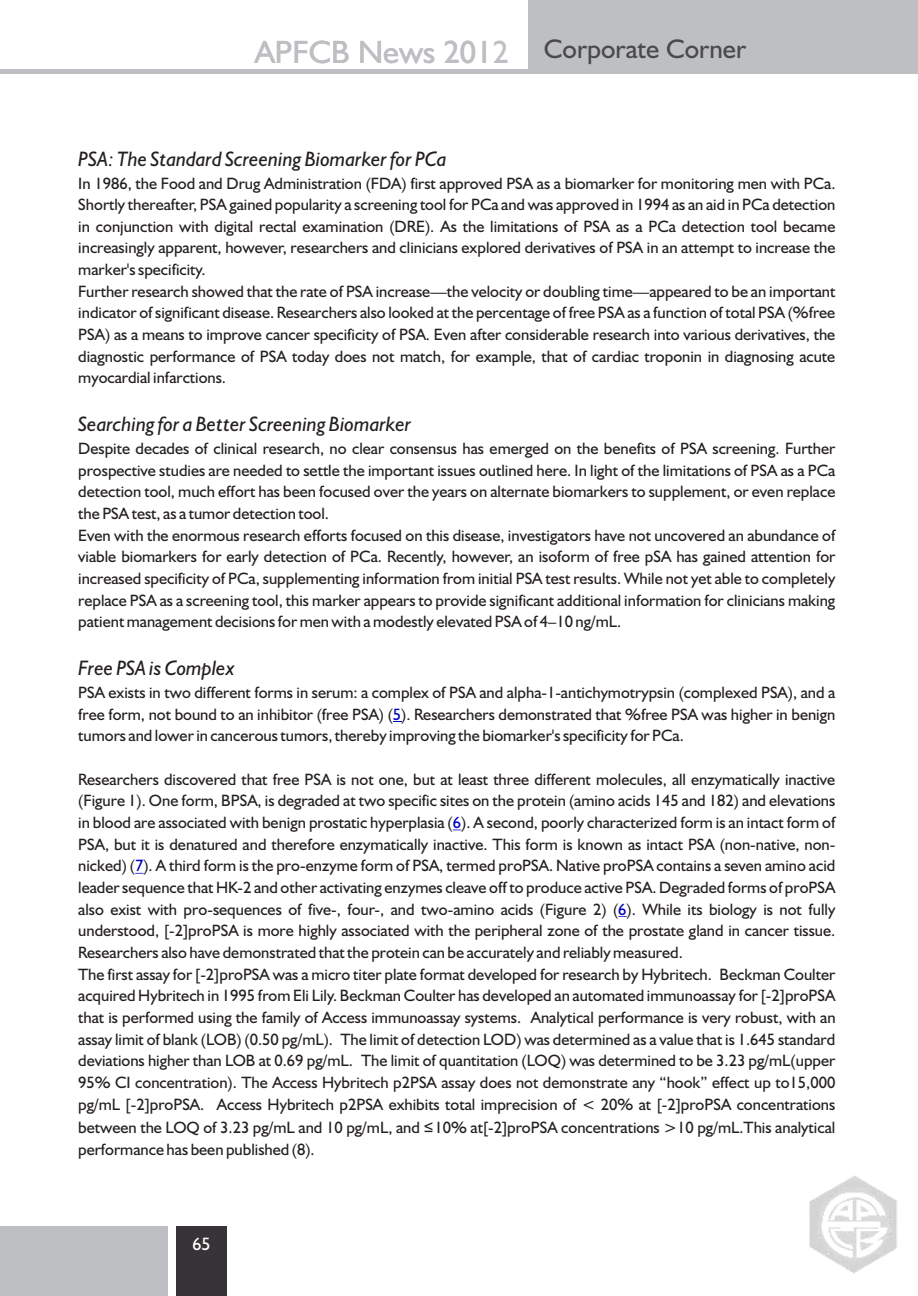
<style>
.page{position:relative;width:918px;height:1296px;background:#fff}
.page>*{position:absolute;margin:0;border:0;box-sizing:border-box;transform-origin:0 0}
.t1{font:32.4px "Humanist 521 BT";color:#bdbfc2}
.t2{font:27px "Humanist 521 BT";color:#4a4a4d}
.t3{font:italic 21px "Humanist 521 BT";color:#241f21}
.t4{font:18px "Humanist 521 BT";color:#fff}
.t5{font:16.5px/21.6px "Humanist 521 BT";color:#241f21}
.t6{font:16.5px "Humanist 521 BT";color:#0000c4}
.s1{font-size:27px;color:#4a4a4d}
.s2{font-family:"Arial Unicode MS"}
</style>
<div class="page">
<div style="left:528px;top:0;width:390px;height:69px;background:#bdbfc2"></div>
<div style="left:0;top:69px;width:918px;height:5px;background:#bdbfc2"></div>
<img style="left:809px;top:1176px;width:88px;height:98px">
<div style="left:0;top:1227px;width:168px;height:69px;background:#bdbfc2"></div>
<div style="left:176px;top:1227px;width:51px;height:69px;background:#383336"></div>
<h2 class="t2" style="left:544px;top:38px;width:204px">Corporate Corner</h2>
<h1 class="t1" style="left:255px;top:38px;width:335px">APFCB News 201 <span class="s1">IFCC</span></h1>
<h1 class="t1" style="left:492px;top:38px;width:18px">2</h1>
<p class="t3" style="left:78px;top:150px;width:370px">PSA: The Standard Screening Biomarker for PCa</p>
<p class="t5" style="left:78px;top:173px;width:759px">In 1986, the Food and Drug Administration (FDA) first approved PSA as a biomarker for monitoring men with PCa.<br>Shortly thereafter, PSA gained popularity a screening tool for PCa and was approved in 1994 as an aid in PCa detection in conjunction with digital rectal examination (DRE). As the limitations of PSA as a PCa detection tool became increasingly apparent, however, researchers and clinicians explored derivatives of PSA in an attempt to increase the marker's specificity.<br>Further research showed that the rate of PSA increase—the velocity or doubling time—appeared to be an important indicator of significant disease. Researchers also looked at the percentage of free PSA as a function of total PSA (%free PSA) as a means to improve cancer specificity of PSA. Even after considerable research into various derivatives, the diagnostic performance of PSA today does not match, for example, that of cardiac troponin in diagnosing acute myocardial infarctions.</p>
<p class="t3" style="left:78px;top:415px;width:335px">Searching for a Better Screening Biomarker</p>
<p class="t5" style="left:78px;top:439px;width:759px">Despite decades of clinical research, no clear consensus has emerged on the benefits of PSA screening. Further prospective studies are needed to settle the important issues outlined here. In light of the limitations of PSA as a PCa detection tool, much effort has been focused over the years on alternate biomarkers to supplement, or even replace the PSA test, as a tumor detection tool.<br>Even with the enormous research efforts focused on this disease, investigators have not uncovered an abundance of viable biomarkers for early detection of PCa. Recently, however, an isoform of free pSA has gained attention for increased specificity of PCa, supplementing information from initial PSA test results. While not yet able to completely replace PSA as a screening tool, this marker appears to provide significant additional information for clinicians making patient management decisions for men with a modestly elevated PSA of 4–10 ng/mL.</p>
<p class="t3" style="left:78px;top:659px;width:158px">Free PSA is Complex</p>
<p class="t5" style="left:78px;top:683px;width:759px;text-align:justify">PSA exists in two different forms in serum: a complex of PSA and alpha-1-antichymotrypsin (complexed PSA), and a free form, not bound to an inhibitor (free PSA) ( ). Researchers demonstrated that %free PSA was higher in benign tumors and lower in cancerous tumors, thereby improving the biomarker's specificity for PCa.</p>
<p class="t5" style="left:78px;top:770px;width:759px">Researchers discovered that free PSA is not one, but at least three different molecules, all enzymatically inactive (Figure 1). One form, BPSA, is degraded at two specific sites on the protein (amino acids 145 and 182) and elevations in blood are associated with benign prostatic hyperplasia ( ). A second, poorly characterized form is an intact form of PSA, but it is denatured and therefore enzymatically inactive. This form is known as intact PSA (non-native, non&shy;nicked) ( ). A third form is the pro-enzyme form of PSA, termed proPSA. Native proPSA contains a seven amino acid leader sequence that HK-2 and other activating enzymes cleave off to produce active PSA. Degraded forms of proPSA also exist with pro-sequences of five-, four-, and two-amino acids (Figure 2) ( ). While its biology is not fully understood, [-2]proPSA is more highly associated with the peripheral zone of the prostate gland in cancer tissue.<br>Researchers also have demonstrated that the protein can be accurately and reliably measured.<br>The first assay for [-2]proPSA was a micro titer plate format developed for research by Hybritech. Beckman Coulter acquired Hybritech in 1995 from Eli Lily. Beckman Coulter has developed an automated immunoassay for [-2]proPSA that is performed using the family of Access immunoassay systems. Analytical performance is very robust, with an assay limit of blank (LOB) (0.50 pg/mL). The limit of detection LOD) was determined as a value that is 1.645 standard deviations higher than LOB at 0.69 pg/mL. The limit of quantitation (LOQ) was determined to be 3.23 pg/mL(upper 95% CI concentration). The Access Hybritech p2PSA assay does not demonstrate any “hook” effect up to15,000 pg/mL [-2]proPSA. Access Hybritech p2PSA exhibits total imprecision of &lt; 20% at [-2]proPSA concentrations</p>
<p class="t5" style="left:78px;top:1118px;width:759px;line-height:22.4px">between the LOQ of 3.23 pg/mL and 10 pg/mL, and <span class="s2">≤</span>10% at[-2]proPSA concentrations &gt;10 pg/mL.This analytical performance has been published (8).</p>
<p class="t6" style="left:393px;top:707px;width:10px">5</p>
<p class="t6" style="left:453px;top:816px;width:10px">6</p>
<p class="t6" style="left:135px;top:859px;width:10px">7</p>
<p class="t6" style="left:618px;top:902px;width:10px">6</p>
<p class="t4" style="left:192px;top:1237px;width:20px">65</p>
</div>
